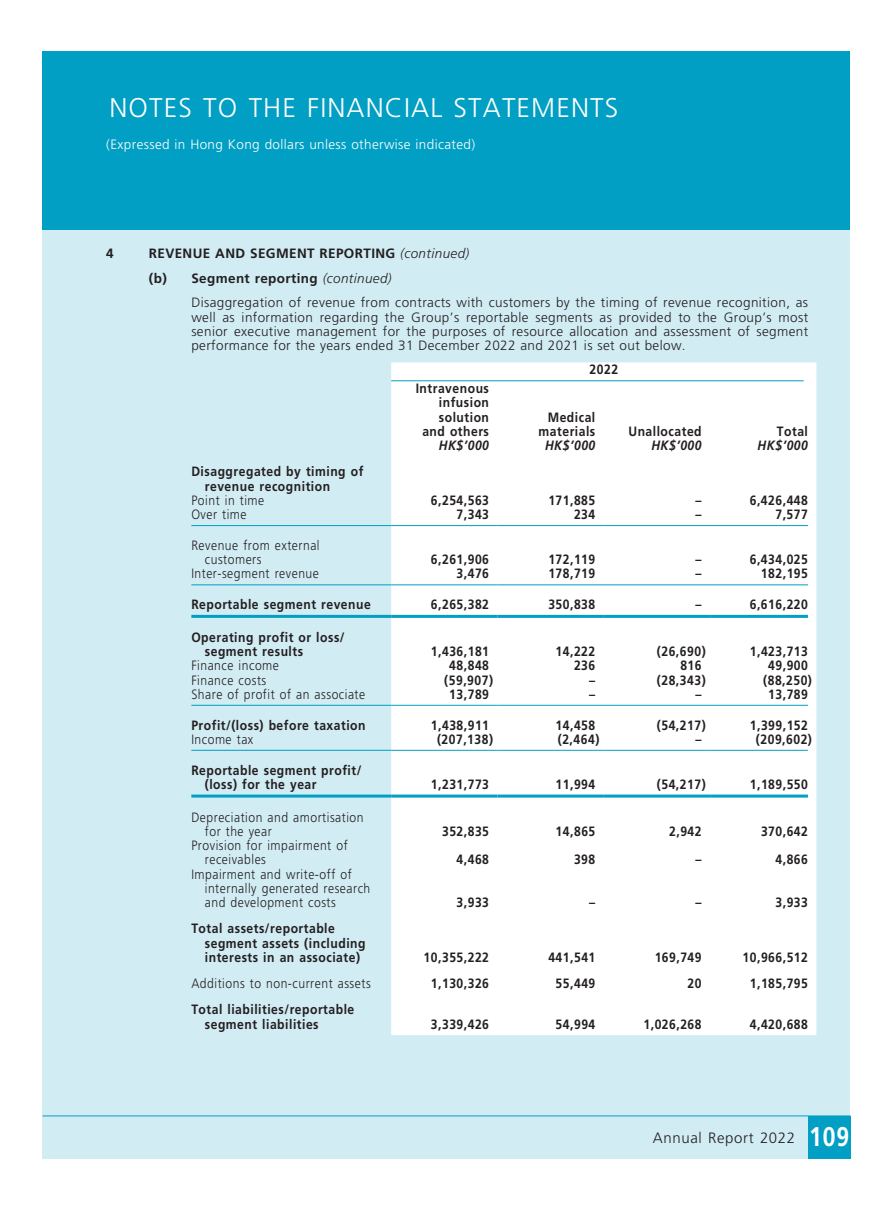
<style>
.page{position:relative;width:893px;height:1212px;background:#fff}
.page>*{position:absolute;margin:0;border:0;box-sizing:border-box;transform-origin:0 0}
.t1{font:300 27px "Frutiger LT Std";letter-spacing:.04em;color:#fff}
.t2{font:300 15px "Frutiger LT Std";letter-spacing:.04em;color:#231f20}
.t3{font:700 13.5px/14.2px "Frutiger LT Std";letter-spacing:.04em;color:#231f20;scale:.9 1}
.t4{font:300 13.5px/14.2px "Frutiger LT Std";letter-spacing:.04em;color:#231f20;text-align:justify}
.t5{font:300 13.5px/14.2px "Frutiger LT Std";letter-spacing:.04em;color:#231f20;scale:.9 1}
.t6{font:700 13.5px/24.8px "Frutiger LT Std";letter-spacing:.04em;color:#231f20}
.t7{font:300 13.5px "Frutiger LT Std";letter-spacing:.03em;color:#fff}
.t8{font:italic 700 13.5px "Frutiger LT Std";letter-spacing:.04em;color:#231f20;scale:.9 1}
.s1{font-weight:300;font-style:italic}
.s2{font-weight:700;font-size:27px;color:#fff}
</style>
<div class="page">
<div style="left:43px;top:230px;width:807px;height:929px;background:#d2ecf4"></div>
<div style="left:43px;top:51px;width:807px;height:179px;background:#009fc3"></div>
<div style="left:808px;top:1116px;width:42px;height:43px;background:#009fc3"></div>
<hr style="left:43px;top:1115px;width:807px;height:1px;background:#009fc3">
<div style="left:391px;top:362px;width:425px;height:673px;background:#fff"></div>
<hr style="left:391px;top:380px;width:413px;height:1px;background:#009fc3">
<hr style="left:191px;top:525px;width:200px;height:1px;background:#009fc3">
<hr style="left:391px;top:525px;width:106px;height:1px;background:#009fc3">
<hr style="left:497px;top:525px;width:107px;height:1px;background:#009fc3">
<hr style="left:604px;top:525px;width:106px;height:1px;background:#009fc3">
<hr style="left:710px;top:525px;width:98px;height:1px;background:#009fc3">
<hr style="left:191px;top:584px;width:200px;height:1px;background:#009fc3">
<hr style="left:391px;top:584px;width:106px;height:1px;background:#009fc3">
<hr style="left:497px;top:584px;width:107px;height:1px;background:#009fc3">
<hr style="left:604px;top:584px;width:106px;height:1px;background:#009fc3">
<hr style="left:710px;top:584px;width:98px;height:1px;background:#009fc3">
<hr style="left:191px;top:615px;width:200px;height:3px;background:#009fc3">
<hr style="left:391px;top:615px;width:106px;height:3px;background:#009fc3">
<hr style="left:497px;top:615px;width:107px;height:3px;background:#009fc3">
<hr style="left:604px;top:615px;width:106px;height:3px;background:#009fc3">
<hr style="left:710px;top:615px;width:98px;height:3px;background:#009fc3">
<hr style="left:191px;top:705px;width:200px;height:1px;background:#009fc3">
<hr style="left:391px;top:705px;width:106px;height:1px;background:#009fc3">
<hr style="left:497px;top:705px;width:107px;height:1px;background:#009fc3">
<hr style="left:604px;top:705px;width:106px;height:1px;background:#009fc3">
<hr style="left:710px;top:705px;width:98px;height:1px;background:#009fc3">
<hr style="left:191px;top:750px;width:200px;height:1px;background:#009fc3">
<hr style="left:391px;top:750px;width:106px;height:1px;background:#009fc3">
<hr style="left:497px;top:750px;width:107px;height:1px;background:#009fc3">
<hr style="left:604px;top:750px;width:106px;height:1px;background:#009fc3">
<hr style="left:710px;top:750px;width:98px;height:1px;background:#009fc3">
<hr style="left:191px;top:794px;width:200px;height:3px;background:#009fc3">
<hr style="left:391px;top:794px;width:106px;height:3px;background:#009fc3">
<hr style="left:497px;top:794px;width:107px;height:3px;background:#009fc3">
<hr style="left:604px;top:794px;width:106px;height:3px;background:#009fc3">
<hr style="left:710px;top:794px;width:98px;height:3px;background:#009fc3">
<h1 class="t1" style="left:109px;top:92px;width:510px">NOTES TO THE FINANCIAL STATEMENTS</h1>
<p class="t7" style="left:106px;top:137px;width:370px">(Expressed in Hong Kong dollars unless otherwise indicated)</p>
<p class="t6" style="left:106px;top:241px;width:9px">4</p>
<p class="t6" style="left:149px;top:241px;width:322px">REVENUE AND SEGMENT REPORTING <span class="s1">(continued) </span>(b) Segment reporting <span class="s1">(continued)</span></p>
<p class="t4" style="left:191px;top:296px;width:618px">Disaggregation of revenue from contracts with customers by the timing of revenue recognition, as well as information regarding the Group’s reportable segments as provided to the Group’s most senior executive management for the purposes of resource allocation and assessment of segment performance for the years ended 31 December 2022 and 2021 is set out below.</p>
<p class="t3" style="left:590px;top:363px;width:33px">2022</p>
<p class="t3" style="left:416px;top:381px;width:83px;text-align:right">Intravenous infusion solution and others</p>
<p class="t3" style="left:539px;top:410px;width:65px;text-align:right">Medical materials</p>
<p class="t3" style="left:628px;top:424px;width:83px">Unallocated</p>
<p class="t3" style="left:777px;top:424px;width:36px">Total</p>
<p class="t8" style="left:439px;top:437px;width:57px">HK$’000</p>
<p class="t8" style="left:545px;top:437px;width:57px">HK$’000</p>
<p class="t8" style="left:651px;top:437px;width:57px">HK$’000</p>
<p class="t8" style="left:758px;top:437px;width:57px">HK$’000</p>
<p class="t3" style="left:205px;top:465px;width:178px;text-indent:-13px">Disaggregated by timing of revenue recognition</p>
<p class="t5" style="left:191px;top:493px;width:83px">Point in time</p>
<p class="t3" style="left:431px;top:493px;width:66px">6,254,563</p>
<p class="t3" style="left:548px;top:493px;width:54px">171,885</p>
<p class="t3" style="left:695px;top:493px;width:8px">–</p>
<p class="t3" style="left:750px;top:493px;width:66px">6,426,448</p>
<p class="t5" style="left:191px;top:508px;width:63px">Over time</p>
<p class="t3" style="left:457px;top:507px;width:38px">7,343</p>
<p class="t3" style="left:574px;top:507px;width:25px">234</p>
<p class="t3" style="left:695px;top:507px;width:8px">–</p>
<p class="t3" style="left:775px;top:507px;width:38px">7,577</p>
<p class="t5" style="left:205px;top:538px;width:129px;text-indent:-13px">Revenue from external customers</p>
<p class="t3" style="left:431px;top:552px;width:66px">6,261,906</p>
<p class="t3" style="left:548px;top:552px;width:54px">172,119</p>
<p class="t3" style="left:695px;top:552px;width:8px">–</p>
<p class="t3" style="left:750px;top:552px;width:66px">6,434,025</p>
<p class="t5" style="left:191px;top:567px;width:143px">Inter-segment revenue</p>
<p class="t3" style="left:457px;top:567px;width:38px">3,476</p>
<p class="t3" style="left:548px;top:567px;width:54px">178,719</p>
<p class="t3" style="left:695px;top:567px;width:8px">–</p>
<p class="t3" style="left:761px;top:567px;width:54px">182,195</p>
<p class="t3" style="left:191px;top:597px;width:201px">Reportable segment revenue</p>
<p class="t3" style="left:431px;top:597px;width:66px">6,265,382</p>
<p class="t3" style="left:548px;top:597px;width:54px">350,838</p>
<p class="t3" style="left:695px;top:597px;width:8px">–</p>
<p class="t3" style="left:750px;top:597px;width:66px">6,616,220</p>
<p class="t3" style="left:205px;top:630px;width:157px;text-indent:-13px">Operating profit or loss/ segment results</p>
<p class="t3" style="left:431px;top:644px;width:66px">1,436,181</p>
<p class="t3" style="left:556px;top:644px;width:46px">14,222</p>
<p class="t3" style="left:657px;top:644px;width:56px">(26,690)</p>
<p class="t3" style="left:750px;top:644px;width:66px">1,423,713</p>
<p class="t5" style="left:191px;top:659px;width:99px">Finance income</p>
<p class="t3" style="left:449px;top:659px;width:46px">48,848</p>
<p class="t3" style="left:574px;top:659px;width:25px">236</p>
<p class="t3" style="left:680px;top:659px;width:25px">816</p>
<p class="t3" style="left:768px;top:659px;width:46px">49,900</p>
<p class="t5" style="left:191px;top:673px;width:85px">Finance costs</p>
<p class="t3" style="left:444px;top:673px;width:56px">(59,907)</p>
<p class="t3" style="left:589px;top:673px;width:8px">–</p>
<p class="t3" style="left:657px;top:673px;width:56px">(28,343)</p>
<p class="t3" style="left:763px;top:673px;width:56px">(88,250)</p>
<p class="t5" style="left:191px;top:687px;width:195px">Share of profit of an associate</p>
<p class="t3" style="left:449px;top:687px;width:46px">13,789</p>
<p class="t3" style="left:589px;top:687px;width:8px">–</p>
<p class="t3" style="left:695px;top:687px;width:8px">–</p>
<p class="t3" style="left:768px;top:687px;width:46px">13,789</p>
<p class="t3" style="left:191px;top:718px;width:195px">Profit/(loss) before taxation</p>
<p class="t3" style="left:431px;top:718px;width:66px">1,438,911</p>
<p class="t3" style="left:556px;top:718px;width:46px">14,458</p>
<p class="t3" style="left:657px;top:718px;width:56px">(54,217)</p>
<p class="t3" style="left:750px;top:718px;width:66px">1,399,152</p>
<p class="t5" style="left:191px;top:732px;width:70px">Income tax</p>
<p class="t3" style="left:437px;top:732px;width:64px">(207,138)</p>
<p class="t3" style="left:558px;top:732px;width:48px">(2,464)</p>
<p class="t3" style="left:695px;top:732px;width:8px">–</p>
<p class="t3" style="left:756px;top:732px;width:64px">(209,602)</p>
<p class="t3" style="left:205px;top:763px;width:175px;text-indent:-13px">Reportable segment profit/ (loss) for the year</p>
<p class="t3" style="left:431px;top:777px;width:66px">1,231,773</p>
<p class="t3" style="left:556px;top:777px;width:46px">11,994</p>
<p class="t3" style="left:657px;top:777px;width:56px">(54,217)</p>
<p class="t3" style="left:750px;top:777px;width:66px">1,189,550</p>
<p class="t5" style="left:205px;top:810px;width:178px;text-indent:-13px">Depreciation and amortisation for the year</p>
<p class="t5" style="left:205px;top:838px;width:160px;text-indent:-13px">Provision for impairment of receivables</p>
<p class="t5" style="left:205px;top:867px;width:185px;text-indent:-13px">Impairment and write-off of internally generated research and development costs</p>
<p class="t3" style="left:205px;top:921px;width:180px;text-indent:-13px">Total assets/reportable segment assets (including interests in an associate)</p>
<p class="t3" style="left:442px;top:824px;width:54px">352,835</p>
<p class="t3" style="left:556px;top:824px;width:46px">14,865</p>
<p class="t3" style="left:669px;top:824px;width:38px">2,942</p>
<p class="t3" style="left:761px;top:824px;width:54px">370,642</p>
<p class="t3" style="left:457px;top:852px;width:38px">4,468</p>
<p class="t3" style="left:574px;top:852px;width:25px">398</p>
<p class="t3" style="left:696px;top:852px;width:8px">–</p>
<p class="t3" style="left:775px;top:852px;width:38px">4,866</p>
<p class="t3" style="left:457px;top:895px;width:38px">3,933</p>
<p class="t3" style="left:589px;top:895px;width:8px">–</p>
<p class="t3" style="left:696px;top:895px;width:8px">–</p>
<p class="t3" style="left:775px;top:895px;width:38px">3,933</p>
<p class="t3" style="left:424px;top:950px;width:74px">10,355,222</p>
<p class="t3" style="left:548px;top:950px;width:54px">441,541</p>
<p class="t3" style="left:655px;top:950px;width:54px">169,749</p>
<p class="t3" style="left:743px;top:950px;width:74px">10,966,512</p>
<p class="t5" style="left:191px;top:976px;width:201px">Additions to non-current assets</p>
<p class="t3" style="left:431px;top:976px;width:66px">1,130,326</p>
<p class="t3" style="left:556px;top:976px;width:46px">55,449</p>
<p class="t3" style="left:688px;top:976px;width:17px">20</p>
<p class="t3" style="left:750px;top:976px;width:66px">1,185,795</p>
<p class="t3" style="left:205px;top:1002px;width:168px;text-indent:-13px">Total liabilities/reportable segment liabilities</p>
<p class="t3" style="left:431px;top:1017px;width:66px">3,339,426</p>
<p class="t3" style="left:556px;top:1017px;width:46px">54,994</p>
<p class="t3" style="left:643px;top:1017px;width:66px">1,026,268</p>
<p class="t3" style="left:750px;top:1017px;width:66px">4,420,688</p>
<p class="t2" style="left:653px;top:1129px;width:198px">Annual Report 2022 <span class="s2">109</span></p>
</div>
